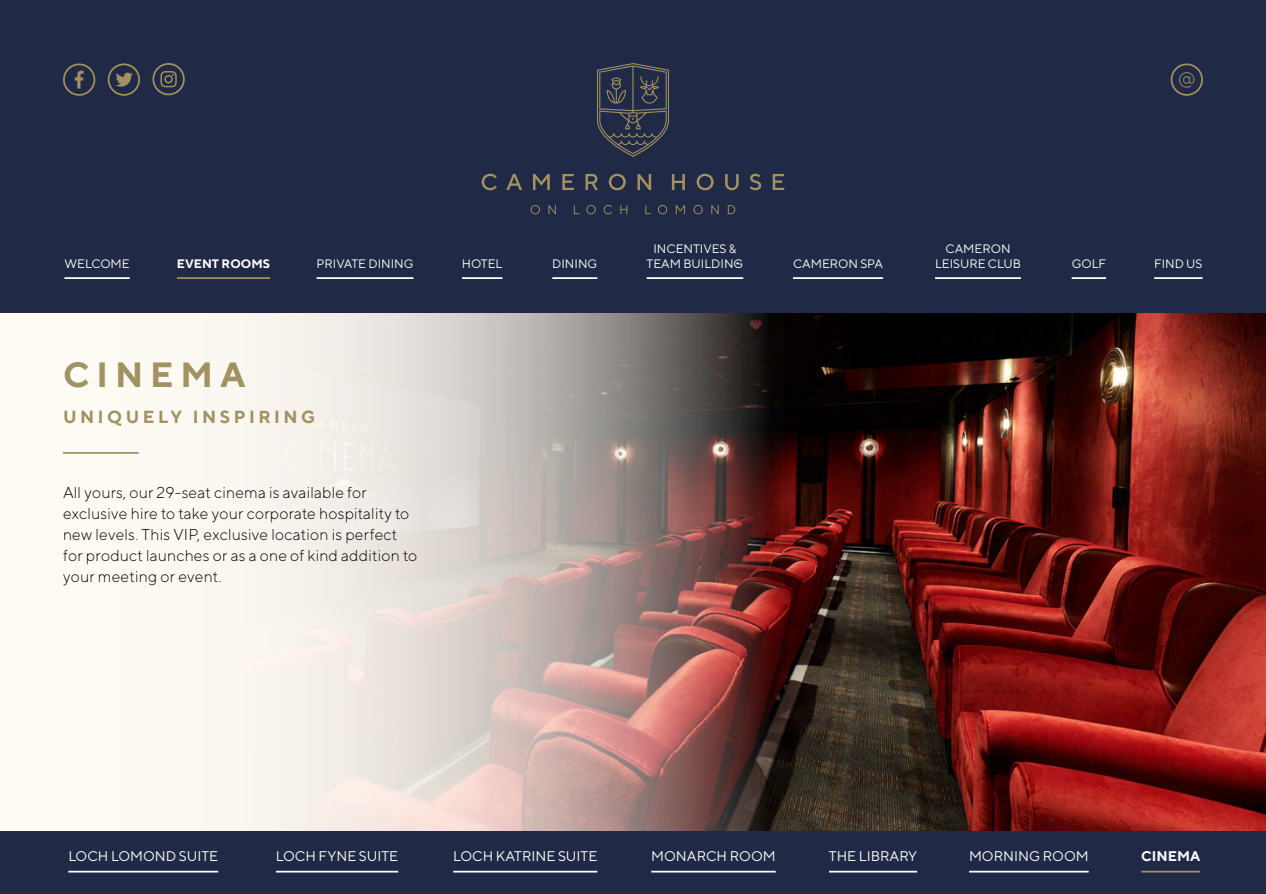
<style>
.page{position:relative;width:1266px;height:894px;background:#fff}
.page>*{position:absolute;margin:0;border:0;box-sizing:border-box;transform-origin:0 0}
.t1{font:700 35px "TT Norms";letter-spacing:.2em;color:#a29161}
.t2{font:300 20.3px "TT Norms";color:#a39161}
.t3{font:700 17.5px "TT Norms";letter-spacing:.2em;color:#a29161}
.t4{font:300 15.75px/21px "TT Norms";letter-spacing:.01em;color:#000}
.t5{font:14px "TT Norms";color:#fff}
.t6{font:700 14px "TT Norms";color:#fff}
.t7{font:12.25px/14.7px "TT Norms";color:#fff;text-align:center}
.t8{font:700 12.25px "TT Norms";color:#fff}
</style>
<div class="page">
<div style="left:0;top:0;width:1265px;height:893px;background:#202945"></div>
<svg style="left:481px;top:174px;width:15px;height:16px"></svg>
<svg style="left:506px;top:174px;width:16px;height:16px"></svg>
<svg style="left:533px;top:174px;width:16px;height:16px"></svg>
<svg style="left:562px;top:174px;width:12px;height:16px"></svg>
<svg style="left:585px;top:174px;width:12px;height:16px"></svg>
<svg style="left:608px;top:174px;width:17px;height:16px"></svg>
<svg style="left:637px;top:174px;width:14px;height:16px"></svg>
<svg style="left:671px;top:174px;width:13px;height:16px"></svg>
<svg style="left:696px;top:174px;width:17px;height:16px"></svg>
<svg style="left:725px;top:174px;width:13px;height:16px"></svg>
<svg style="left:749px;top:174px;width:12px;height:16px"></svg>
<svg style="left:772px;top:174px;width:12px;height:16px"></svg>
<svg style="left:530px;top:205px;width:10px;height:9px"></svg>
<svg style="left:548px;top:205px;width:7px;height:9px"></svg>
<svg style="left:573px;top:205px;width:6px;height:9px"></svg>
<svg style="left:586px;top:205px;width:9px;height:9px"></svg>
<svg style="left:603px;top:205px;width:9px;height:9px"></svg>
<svg style="left:620px;top:205px;width:7px;height:9px"></svg>
<svg style="left:645px;top:205px;width:5px;height:9px"></svg>
<svg style="left:658px;top:205px;width:9px;height:9px"></svg>
<svg style="left:675px;top:205px;width:9px;height:9px"></svg>
<svg style="left:693px;top:205px;width:9px;height:9px"></svg>
<svg style="left:711px;top:205px;width:7px;height:9px"></svg>
<svg style="left:727px;top:205px;width:8px;height:9px"></svg>
<svg style="left:597px;top:63px;width:72px;height:94px"></svg>
<div style="left:63px;top:63px;width:32px;height:33px;border:2px solid #a39161;border-radius:50%"></div>
<svg style="left:75px;top:71px;width:9px;height:17px"></svg>
<div style="left:108px;top:63px;width:32px;height:33px;border:2px solid #a39161;border-radius:50%"></div>
<svg style="left:116px;top:73px;width:17px;height:14px"></svg>
<div style="left:152px;top:63px;width:33px;height:32px;border:2px solid #a39161;border-radius:50%"></div>
<svg style="left:160px;top:71px;width:17px;height:16px"></svg>
<div style="left:1170px;top:63px;width:32px;height:33px;border:2px solid #a39161;border-radius:50%"></div>
<img style="left:784px;top:313px;width:481px;height:518px">
<img style="left:0;top:313px;width:784px;height:518px">
<hr style="left:1140px;top:870px;width:59px;height:2px;background:#a29161">
<hr style="left:63px;top:452px;width:76px;height:1px;background:#a29161">
<hr style="left:64px;top:277px;width:66px;height:2px;background:#fff">
<hr style="left:177px;top:277px;width:93px;height:2px;background:#a29161">
<hr style="left:316px;top:277px;width:97px;height:2px;background:#fff">
<hr style="left:462px;top:277px;width:40px;height:2px;background:#fff">
<hr style="left:552px;top:277px;width:45px;height:2px;background:#fff">
<hr style="left:792px;top:277px;width:90px;height:2px;background:#fff">
<hr style="left:1071px;top:277px;width:34px;height:2px;background:#fff">
<hr style="left:1153px;top:277px;width:49px;height:2px;background:#fff">
<hr style="left:934px;top:277px;width:86px;height:2px;background:#fff">
<hr style="left:646px;top:277px;width:97px;height:2px;background:#fff">
<hr style="left:68px;top:870px;width:150px;height:2px;background:#fff">
<hr style="left:276px;top:870px;width:122px;height:2px;background:#fff">
<hr style="left:453px;top:870px;width:144px;height:2px;background:#fff">
<hr style="left:651px;top:870px;width:124px;height:2px;background:#fff">
<hr style="left:828px;top:870px;width:88px;height:2px;background:#fff">
<hr style="left:968px;top:870px;width:120px;height:2px;background:#fff">
<p class="t2" style="left:1177px;top:65px;width:20px">@</p>
<p class="t7" style="left:646px;top:241px;width:98px">INCENTIVES &amp;<br>TEAM BUILDING</p>
<p class="t7" style="left:934px;top:241px;width:87px">CAMERON<br>LEISURE CLUB</p>
<p class="t7" style="left:64px;top:255px;width:67px">WELCOME</p>
<p class="t8" style="left:177px;top:255px;width:95px">EVENT ROOMS</p>
<p class="t7" style="left:316px;top:255px;width:98px">PRIVATE DINING</p>
<p class="t7" style="left:462px;top:255px;width:42px">HOTEL</p>
<p class="t7" style="left:552px;top:255px;width:47px">DINING</p>
<p class="t7" style="left:792px;top:255px;width:92px">CAMERON SPA</p>
<p class="t7" style="left:1071px;top:255px;width:36px">GOLF</p>
<p class="t7" style="left:1153px;top:255px;width:50px">FIND US</p>
<p class="t1" style="left:63px;top:353px;width:184px">CINEMA</p>
<p class="t3" style="left:63px;top:406px;width:254px">UNIQUELY INSPIRING</p>
<p class="t4" style="left:63px;top:481px;width:355px">All yours, our 29-seat cinema is available for exclusive hire to take your corporate hospitality to new levels. This VIP, exclusive location is perfect for product launches or as a one of kind addition to your meeting or event.</p>
<p class="t5" style="left:68px;top:847px;width:151px">LOCH LOMOND SUITE</p>
<p class="t5" style="left:276px;top:847px;width:124px">LOCH FYNE SUITE</p>
<p class="t5" style="left:453px;top:847px;width:146px">LOCH KATRINE SUITE</p>
<p class="t5" style="left:651px;top:847px;width:126px">MONARCH ROOM</p>
<p class="t5" style="left:828px;top:847px;width:90px">THE LIBRARY</p>
<p class="t5" style="left:968px;top:847px;width:121px">MORNING ROOM</p>
<p class="t6" style="left:1140px;top:847px;width:61px">CINEMA</p>
</div>
